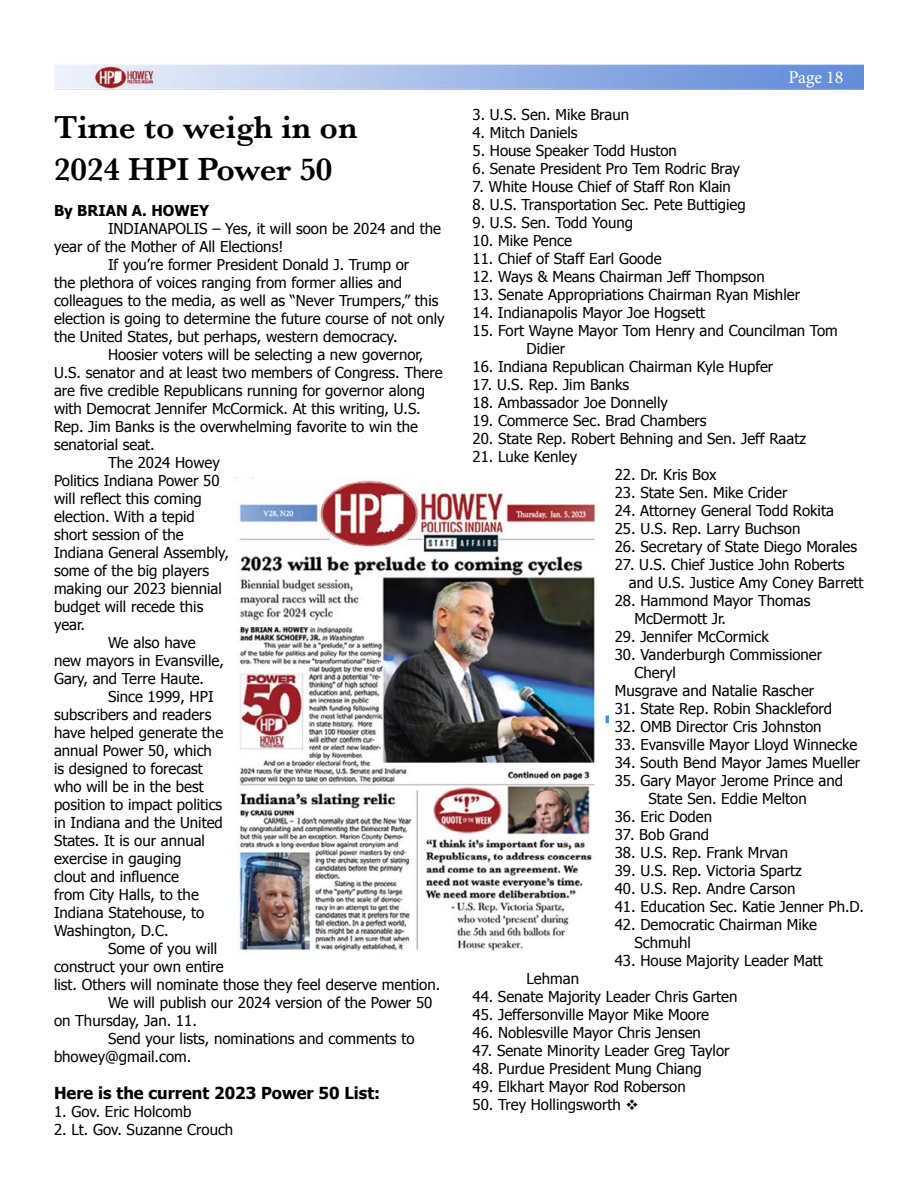
<style>
.page{position:relative;width:918px;height:1188px;background:#fff}
.page>*{position:absolute;margin:0;border:0;box-sizing:border-box;transform-origin:0 0}
.t1{font:600 33px/41.4px "Baskerville";color:#000}
.t2{font:18px "Minion Pro";letter-spacing:-.005em;color:#fff}
.t3{font:700 16.5px "Tahoma";color:#000}
.t4{font:15px/18px "Tahoma";color:#000}
.t5{font:700 15px "Tahoma";color:#000}
</style>
<div class="page">
<img style="left:54px;top:64px;width:810px;height:26px">
<img style="left:236px;top:477px;width:372px;height:474px">
<h1 class="t1" style="left:54px;top:107px;width:305px">Time to weigh in on<br>2024 HPI Power 50</h1>
<p class="t5" style="left:54px;top:200px;width:157px">By BRIAN A. HOWEY</p>
<p class="t4" style="left:108px;top:219px;width:335px">INDIANAPOLIS – Yes, it will soon be 2024 and the</p>
<p class="t4" style="left:54px;top:237px;width:231px">year of the Mother of All Elections!</p>
<p class="t4" style="left:108px;top:255px;width:303px">If you’re former President Donald J. Trump or</p>
<p class="t4" style="left:54px;top:273px;width:350px">the plethora of voices ranging from former allies and</p>
<p class="t4" style="left:54px;top:291px;width:386px">colleagues to the media, as well as “Never Trumpers,” this</p>
<p class="t4" style="left:54px;top:309px;width:392px">election is going to determine the future course of not only</p>
<p class="t4" style="left:54px;top:327px;width:345px">the United States, but perhaps, western democracy.</p>
<p class="t4" style="left:108px;top:345px;width:317px">Hoosier voters will be selecting a new governor,</p>
<p class="t4" style="left:54px;top:363px;width:390px">U.S. senator and at least two members of Congress. There</p>
<p class="t4" style="left:54px;top:381px;width:373px">are five credible Republicans running for governor along</p>
<p class="t4" style="left:54px;top:399px;width:368px">with Democrat Jennifer McCormick. At this writing, U.S.</p>
<p class="t4" style="left:54px;top:417px;width:366px">Rep. Jim Banks is the overwhelming favorite to win the</p>
<p class="t4" style="left:54px;top:435px;width:102px">senatorial seat.</p>
<p class="t4" style="left:108px;top:453px;width:113px">The 2024 Howey</p>
<p class="t4" style="left:54px;top:471px;width:167px">Politics Indiana Power 50</p>
<p class="t4" style="left:54px;top:489px;width:149px">will reflect this coming</p>
<p class="t4" style="left:54px;top:507px;width:142px">election. With a tepid</p>
<p class="t4" style="left:54px;top:525px;width:131px">short session of the</p>
<p class="t4" style="left:54px;top:543px;width:177px">Indiana General Assembly,</p>
<p class="t4" style="left:54px;top:561px;width:157px">some of the big players</p>
<p class="t4" style="left:54px;top:579px;width:169px">making our 2023 biennial</p>
<p class="t4" style="left:54px;top:597px;width:151px">budget will recede this</p>
<p class="t4" style="left:54px;top:615px;width:33px">year.</p>
<p class="t4" style="left:108px;top:633px;width:89px">We also have</p>
<p class="t4" style="left:54px;top:651px;width:171px">new mayors in Evansville,</p>
<p class="t4" style="left:54px;top:669px;width:152px">Gary, and Terre Haute.</p>
<p class="t4" style="left:108px;top:687px;width:107px">Since 1999, HPI</p>
<p class="t4" style="left:54px;top:705px;width:159px">subscribers and readers</p>
<p class="t4" style="left:54px;top:723px;width:171px">have helped generate the</p>
<p class="t4" style="left:54px;top:741px;width:159px">annual Power 50, which</p>
<p class="t4" style="left:54px;top:759px;width:150px">is designed to forecast</p>
<p class="t4" style="left:54px;top:777px;width:151px">who will be in the best</p>
<p class="t4" style="left:54px;top:795px;width:170px">position to impact politics</p>
<p class="t4" style="left:54px;top:813px;width:170px">in Indiana and the United</p>
<p class="t4" style="left:54px;top:831px;width:153px">States. It is our annual</p>
<p class="t4" style="left:54px;top:849px;width:129px">exercise in gauging</p>
<p class="t4" style="left:54px;top:867px;width:126px">clout and influence</p>
<p class="t4" style="left:54px;top:885px;width:146px">from City Halls, to the</p>
<p class="t4" style="left:54px;top:903px;width:152px">Indiana Statehouse, to</p>
<p class="t4" style="left:54px;top:921px;width:116px">Washington, D.C.</p>
<p class="t4" style="left:108px;top:939px;width:111px">Some of you will</p>
<p class="t4" style="left:54px;top:957px;width:171px">construct your own entire</p>
<p class="t4" style="left:54px;top:975px;width:388px">list. Others will nominate those they feel deserve mention.</p>
<p class="t4" style="left:108px;top:993px;width:326px">We will publish our 2024 version of the Power 50</p>
<p class="t4" style="left:54px;top:1011px;width:144px">on Thursday, Jan. 11.</p>
<p class="t4" style="left:108px;top:1029px;width:308px">Send your lists, nominations and comments to</p>
<p class="t4" style="left:54px;top:1047px;width:139px">bhowey@gmail.com.</p>
<p class="t3" style="left:54px;top:1082px;width:328px">Here is the current 2023 Power 50 List:</p>
<p class="t4" style="left:54px;top:1102px;width:139px">1. Gov. Eric Holcomb</p>
<p class="t4" style="left:54px;top:1120px;width:181px">2. Lt. Gov. Suzanne Crouch</p>
<p class="t2" style="left:789px;top:65px;width:56px">Page 18</p>
<p class="t4" style="left:472px;top:105px;width:158px">3. U.S. Sen. Mike Braun</p>
<p class="t4" style="left:472px;top:123px;width:107px">4. Mitch Daniels</p>
<p class="t4" style="left:472px;top:141px;width:206px">5. House Speaker Todd Huston</p>
<p class="t4" style="left:472px;top:159px;width:269px">6. Senate President Pro Tem Rodric Bray</p>
<p class="t4" style="left:472px;top:177px;width:260px">7. White House Chief of Staff Ron Klain</p>
<p class="t4" style="left:472px;top:195px;width:275px">8. U.S. Transportation Sec. Pete Buttigieg</p>
<p class="t4" style="left:472px;top:213px;width:162px">9. U.S. Sen. Todd Young</p>
<p class="t4" style="left:472px;top:231px;width:101px">10. Mike Pence</p>
<p class="t4" style="left:472px;top:249px;width:191px">11. Chief of Staff Earl Goode</p>
<p class="t4" style="left:472px;top:267px;width:294px">12. Ways &amp; Means Chairman Jeff Thompson</p>
<p class="t4" style="left:472px;top:285px;width:329px">13. Senate Appropriations Chairman Ryan Mishler</p>
<p class="t4" style="left:472px;top:303px;width:234px">14. Indianapolis Mayor Joe Hogsett</p>
<p class="t4" style="left:526px;top:321px;width:313px;text-indent:-54px">15. Fort Wayne Mayor Tom Henry and Councilman Tom<br>Didier</p>
<p class="t4" style="left:472px;top:357px;width:302px">16. Indiana Republican Chairman Kyle Hupfer</p>
<p class="t4" style="left:472px;top:375px;width:158px">17. U.S. Rep. Jim Banks</p>
<p class="t4" style="left:472px;top:393px;width:197px">18. Ambassador Joe Donnelly</p>
<p class="t4" style="left:472px;top:411px;width:236px">19. Commerce Sec. Brad Chambers</p>
<p class="t4" style="left:472px;top:429px;width:335px">20. State Rep. Robert Behning and Sen. Jeff Raatz</p>
<p class="t4" style="left:472px;top:447px;width:106px">21. Luke Kenley</p>
<p class="t4" style="left:615px;top:465px;width:103px">22. Dr. Kris Box</p>
<p class="t4" style="left:615px;top:483px;width:174px">23. State Sen. Mike Crider</p>
<p class="t4" style="left:615px;top:501px;width:221px">24. Attorney General Todd Rokita</p>
<p class="t4" style="left:615px;top:519px;width:187px">25. U.S. Rep. Larry Buchson</p>
<p class="t4" style="left:615px;top:537px;width:244px">26. Secretary of State Diego Morales</p>
<p class="t4" style="left:629px;top:555px;width:236px;text-indent:-14px">27. U.S. Chief Justice John Roberts and U.S. Justice Amy Coney Barrett</p>
<p class="t4" style="left:634px;top:591px;width:177px;text-indent:-20px">28. Hammond Mayor Thomas<br>McDermott Jr.</p>
<p class="t4" style="left:615px;top:627px;width:156px">29. Jennifer McCormick</p>
<p class="t4" style="left:615px;top:645px;width:209px">30. Vanderburgh Commissioner</p>
<p class="t4" style="left:634px;top:663px;width:43px">Cheryl</p>
<p class="t4" style="left:615px;top:681px;width:201px">Musgrave and Natalie Rascher</p>
<p class="t4" style="left:615px;top:699px;width:219px">31. State Rep. Robin Shackleford</p>
<p class="t4" style="left:615px;top:717px;width:208px">32. OMB Director Cris Johnston</p>
<p class="t4" style="left:615px;top:735px;width:244px">33. Evansville Mayor Lloyd Winnecke</p>
<p class="t4" style="left:615px;top:753px;width:247px">34. South Bend Mayor James Mueller</p>
<p class="t4" style="left:615px;top:771px;width:230px;text-align:center">35. Gary Mayor Jerome Prince and<br>State Sen. Eddie Melton</p>
<p class="t4" style="left:615px;top:807px;width:99px">36. Eric Doden</p>
<p class="t4" style="left:615px;top:825px;width:96px">37. Bob Grand</p>
<p class="t4" style="left:615px;top:843px;width:175px">38. U.S. Rep. Frank Mrvan</p>
<p class="t4" style="left:615px;top:861px;width:189px">39. U.S. Rep. Victoria Spartz</p>
<p class="t4" style="left:615px;top:879px;width:182px">40. U.S. Rep. Andre Carson</p>
<p class="t4" style="left:615px;top:897px;width:251px">41. Education Sec. Katie Jenner Ph.D.</p>
<p class="t4" style="left:634px;top:915px;width:184px;text-indent:-20px">42. Democratic Chairman Mike<br>Schmuhl</p>
<p class="t4" style="left:615px;top:951px;width:210px">43. House Majority Leader Matt</p>
<p class="t4" style="left:527px;top:969px;width:54px">Lehman</p>
<p class="t4" style="left:472px;top:987px;width:266px">44. Senate Majority Leader Chris Garten</p>
<p class="t4" style="left:472px;top:1005px;width:238px">45. Jeffersonville Mayor Mike Moore</p>
<p class="t4" style="left:472px;top:1023px;width:230px">46. Noblesville Mayor Chris Jensen</p>
<p class="t4" style="left:472px;top:1041px;width:259px">47. Senate Minority Leader Greg Taylor</p>
<p class="t4" style="left:472px;top:1059px;width:231px">48. Purdue President Mung Chiang</p>
<p class="t4" style="left:472px;top:1077px;width:215px">49. Elkhart Mayor Rod Roberson</p>
<p class="t4" style="left:472px;top:1095px;width:168px">50. Trey Hollingsworth ❖</p>
</div>
